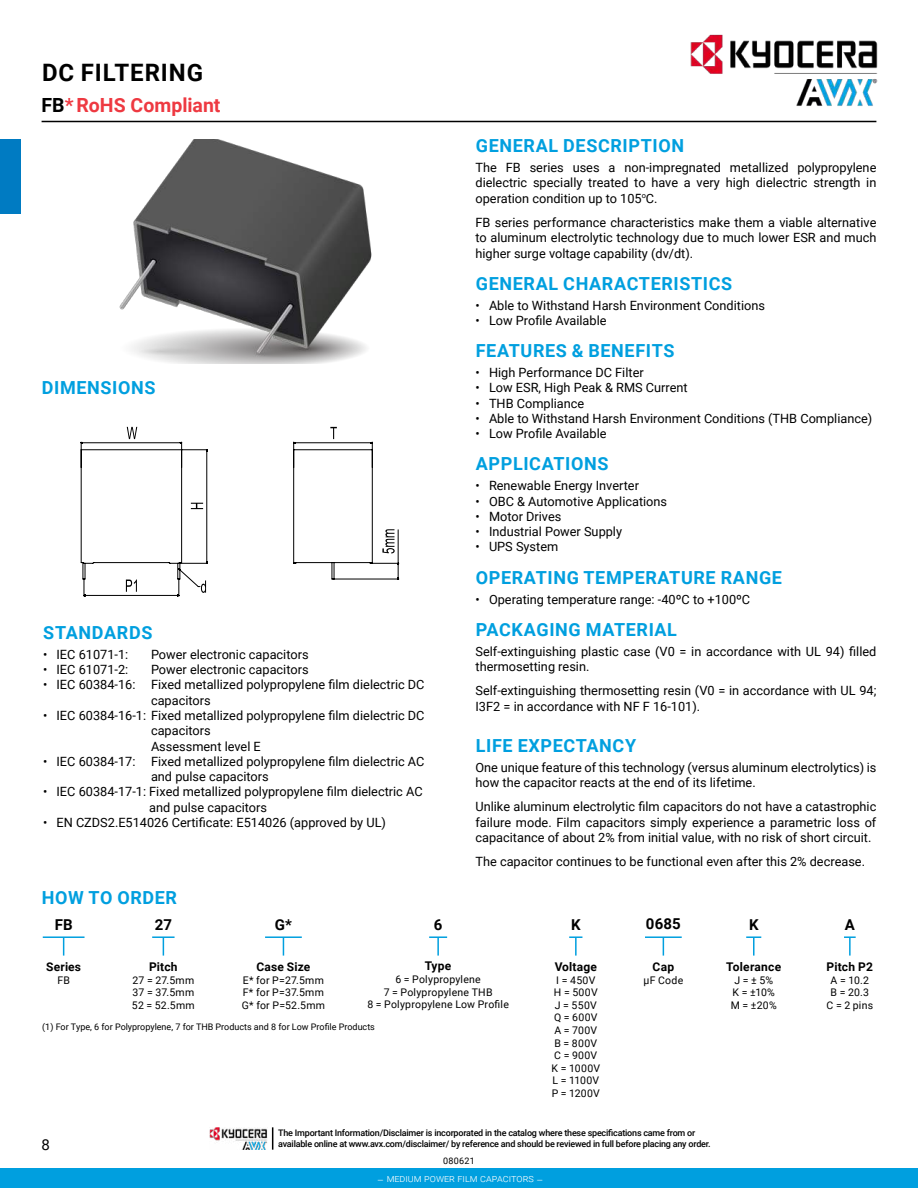
<style>
.page{position:relative;width:918px;height:1188px;background:#fff}
.page>*{position:absolute;margin:0;border:0;box-sizing:border-box;transform-origin:0 0}
.t1{font:700 24px "Roboto";letter-spacing:.035em;color:#000}
.t2{font:700 19.5px "Roboto";color:#ee3941}
.t3{font:700 18px "Roboto";letter-spacing:.035em;color:#009fdf}
.t4{font:700 15px "Roboto";letter-spacing:.01em;color:#000}
.t5{font:15px "Roboto";color:#000}
.t6{font:12.75px/15.3px "Roboto";color:#000}
.t7{font:700 12px "Roboto";letter-spacing:.015em;color:#000}
.t8{font:10.5px/12.6px "Roboto";letter-spacing:.02em;color:#000;text-align:center}
.t9{font:300 10.5px "Roboto";color:#fff}
.t10{font:500 9px/10.8px "Roboto";letter-spacing:-.025em;color:#000}
.t11{font:9px "Roboto";color:#000}
.s1{color:#000}
</style>
<div class="page">
<hr style="left:42px;top:121px;width:834px;height:1px;background:#000">
<div style="left:0;top:139px;width:21px;height:75px;background:#007bc2"></div>
<hr style="left:43px;top:936px;width:42px;height:2px;background:#009fdf">
<svg style="left:63px;top:938px;width:1px;height:18px"></svg>
<hr style="left:152px;top:936px;width:23px;height:2px;background:#009fdf">
<svg style="left:163px;top:938px;width:1px;height:18px"></svg>
<hr style="left:265px;top:936px;width:37px;height:2px;background:#009fdf">
<svg style="left:283px;top:938px;width:1px;height:18px"></svg>
<svg style="left:429px;top:936px;width:18px;height:20px"></svg>
<svg style="left:569px;top:936px;width:13px;height:20px"></svg>
<hr style="left:645px;top:936px;width:37px;height:2px;background:#009fdf">
<svg style="left:663px;top:938px;width:1px;height:18px"></svg>
<svg style="left:746px;top:936px;width:15px;height:20px"></svg>
<svg style="left:844px;top:936px;width:12px;height:20px"></svg>
<img style="left:119px;top:139px;width:253px;height:224px">
<svg style="left:127px;top:427px;width:10px;height:12px"></svg>
<svg style="left:330px;top:427px;width:7px;height:12px"></svg>
<svg style="left:81px;top:442px;width:318px;height:154px"></svg>
<img style="left:669px;top:34px;width:209px;height:87px">
<div style="left:0;top:1169px;width:918px;height:19px;background:#009fdf"></div>
<img style="left:210px;top:1127px;width:57px;height:23px">
<svg style="left:272px;top:1127px;width:1px;height:23px"></svg>
<h1 class="t1" style="left:42px;top:63px;width:163px">DC FILTERING</h1>
<h2 class="t2" style="left:42px;top:97px;width:181px"><span class="s1">FB</span>*RoHS Compliant</h2>
<h3 class="t3" style="left:42px;top:381px;width:115px">DIMENSIONS</h3>
<h3 class="t3" style="left:43px;top:625px;width:111px">STANDARDS</h3>
<p class="t6" style="left:43px;top:647px;width:87px">• IEC 61071-1:</p>
<p class="t6" style="left:151px;top:647px;width:159px">Power electronic capacitors</p>
<p class="t6" style="left:43px;top:663px;width:87px">• IEC 61071-2:</p>
<p class="t6" style="left:151px;top:663px;width:159px">Power electronic capacitors</p>
<p class="t6" style="left:151px;top:678px;width:275px;text-indent:-108px">• IEC 60384-16: Fixed metallized polypropylene 昀椀lm dielectric DC capacitors</p>
<p class="t6" style="left:151px;top:709px;width:275px;text-indent:-108px">• IEC 60384-16-1: Fixed metallized polypropylene 昀椀lm dielectric DC capacitors<br>Assessment level E</p>
<p class="t6" style="left:151px;top:755px;width:275px;text-indent:-108px">• IEC 60384-17: Fixed metallized polypropylene 昀椀lm dielectric AC and pulse capacitors</p>
<p class="t6" style="left:149px;top:785px;width:275px;text-indent:-106px">• IEC 60384-17-1: Fixed metallized polypropylene 昀椀lm dielectric AC and pulse capacitors</p>
<p class="t6" style="left:43px;top:816px;width:345px">• EN CZDS2.E514026 Certi昀椀cate: E514026 (approved by UL)</p>
<h3 class="t3" style="left:476px;top:139px;width:210px">GENERAL DESCRIPTION</h3>
<p class="t6" style="left:476px;top:161px;width:402px;text-align:justify">The FB series uses a non-impregnated metallized polypropylene dielectric specially treated to have a very high dielectric strength in operation condition up to 105<sup>o</sup>C.</p>
<p class="t6" style="left:475px;top:216px;width:402px;text-align:justify">FB series performance characteristics make them a viable alternative to aluminum electrolytic technology due to much lower ESR and much higher surge voltage capability (dv/dt).</p>
<h3 class="t3" style="left:476px;top:276px;width:258px">GENERAL CHARACTERISTICS</h3>
<p class="t6" style="left:476px;top:298px;width:291px">• Able to Withstand Harsh Environment Conditions</p>
<p class="t6" style="left:476px;top:314px;width:133px">• Low Pro昀椀le Available</p>
<h3 class="t3" style="left:476px;top:344px;width:200px">FEATURES &amp; BENEFITS</h3>
<p class="t6" style="left:476px;top:366px;width:170px">• High Performance DC Filter</p>
<p class="t6" style="left:476px;top:381px;width:214px">• Low ESR, High Peak &amp; RMS Current</p>
<p class="t6" style="left:476px;top:396px;width:110px">• THB Compliance</p>
<p class="t6" style="left:476px;top:412px;width:398px">• Able to Withstand Harsh Environment Conditions (THB Compliance)</p>
<p class="t6" style="left:476px;top:427px;width:133px">• Low Pro昀椀le Available</p>
<h3 class="t3" style="left:476px;top:457px;width:134px">APPLICATIONS</h3>
<p class="t6" style="left:476px;top:479px;width:165px">• Renewable Energy Inverter</p>
<p class="t6" style="left:476px;top:494px;width:193px">• OBC &amp; Automotive Applications</p>
<p class="t6" style="left:476px;top:510px;width:87px">• Motor Drives</p>
<p class="t6" style="left:476px;top:525px;width:148px">• Industrial Power Supply</p>
<p class="t6" style="left:476px;top:540px;width:84px">• UPS System</p>
<h3 class="t3" style="left:476px;top:570px;width:308px">OPERATING TEMPERATURE RANGE</h3>
<p class="t6" style="left:476px;top:592px;width:276px">• Operating temperature range: -40ºC to +100ºC</p>
<h3 class="t3" style="left:476px;top:622px;width:203px">PACKAGING MATERIAL</h3>
<p class="t6" style="left:476px;top:643px;width:402px">Self-extinguishing plastic case (V0 = in accordance with UL 94) 昀椀lled thermosetting resin.</p>
<p class="t6" style="left:476px;top:684px;width:402px">Self-extinguishing thermosetting resin (V0 = in accordance with UL 94;<br>I3F2 = in accordance with NF F 16-101).</p>
<h3 class="t3" style="left:476px;top:738px;width:162px">LIFE EXPECTANCY</h3>
<p class="t6" style="left:476px;top:760px;width:402px">One unique feature of this technology (versus aluminum electrolytics) is how the capacitor reacts at the end of its lifetime.</p>
<p class="t6" style="left:476px;top:799px;width:402px;text-align:justify">Unlike aluminum electrolytic 昀椀lm capacitors do not have a catastrophic failure mode. Film capacitors simply experience a parametric loss of capacitance of about 2% from initial value, with no risk of short circuit.</p>
<p class="t6" style="left:476px;top:855px;width:391px">The capacitor continues to be functional even after this 2% decrease.</p>
<h3 class="t3" style="left:42px;top:890px;width:137px">HOW TO ORDER</h3>
<p class="t4" style="left:55px;top:918px;width:19px">FB</p>
<p class="t7" style="left:46px;top:962px;width:37px">Series</p>
<p class="t8" style="left:57px;top:974px;width:14px">FB</p>
<p class="t4" style="left:155px;top:918px;width:19px">27</p>
<p class="t7" style="left:149px;top:962px;width:30px">Pitch</p>
<p class="t8" style="left:132px;top:974px;width:64px;text-align:justify">27 = 27.5mm 37 = 37.5mm 52 = 52.5mm</p>
<p class="t4" style="left:275px;top:918px;width:19px">G*</p>
<p class="t7" style="left:256px;top:962px;width:55px">Case Size</p>
<p class="t8" style="left:242px;top:974px;width:85px;text-align:left">E* for P=27.5mm<br>F* for P=37.5mm<br>G* for P=52.5mm</p>
<p class="t4" style="left:434px;top:918px;width:10px">6</p>
<p class="t7" style="left:425px;top:961px;width:28px">Type</p>
<p class="t8" style="left:367px;top:974px;width:143px">6 = Polypropylene<br>7 = Polypropylene THB<br>8 = Polypropylene Low Pro昀椀le</p>
<p class="t11" style="left:42px;top:1021px;width:334px">(1) For Type, 6 for Polypropylene, 7 for THB Products and 8 for Low Pro昀椀le Products</p>
<p class="t4" style="left:571px;top:918px;width:11px">K</p>
<p class="t7" style="left:555px;top:962px;width:44px">Voltage</p>
<p class="t8" style="left:552px;top:974px;width:50px">I = 450V<br>H = 500V<br>J = 550V<br>Q = 600V<br>A = 700V<br>B = 800V<br>C = 900V<br>K = 1000V<br>L = 1100V<br>P = 1200V</p>
<p class="t4" style="left:646px;top:918px;width:36px">0685</p>
<p class="t7" style="left:653px;top:962px;width:23px">Cap</p>
<p class="t8" style="left:644px;top:974px;width:41px">µF Code</p>
<p class="t5" style="left:42px;top:1138px;width:10px">8</p>
<p class="t10" style="left:278px;top:1127px;width:434px">The Important Information/Disclaimer is incorporated in the catalog where these speci昀椀cations came from or available online at www.avx.com/disclaimer/ by reference and should be reviewed in full before placing any order.</p>
<p class="t11" style="left:443px;top:1157px;width:33px">080621</p>
<p class="t9" style="left:377px;top:1172px;width:167px">– medium power film capacitors –</p>
<p class="t4" style="left:749px;top:918px;width:11px">K</p>
<p class="t7" style="left:726px;top:962px;width:56px">Tolerance</p>
<p class="t8" style="left:731px;top:974px;width:47px">J = ± 5%<br>K = ±10%<br>M = ±20%</p>
<p class="t4" style="left:845px;top:918px;width:12px">A</p>
<p class="t7" style="left:827px;top:962px;width:48px">Pitch P2</p>
<p class="t8" style="left:827px;top:974px;width:48px">A = 10.2<br>B = 20.3<br>C = 2 pins</p>
</div>
